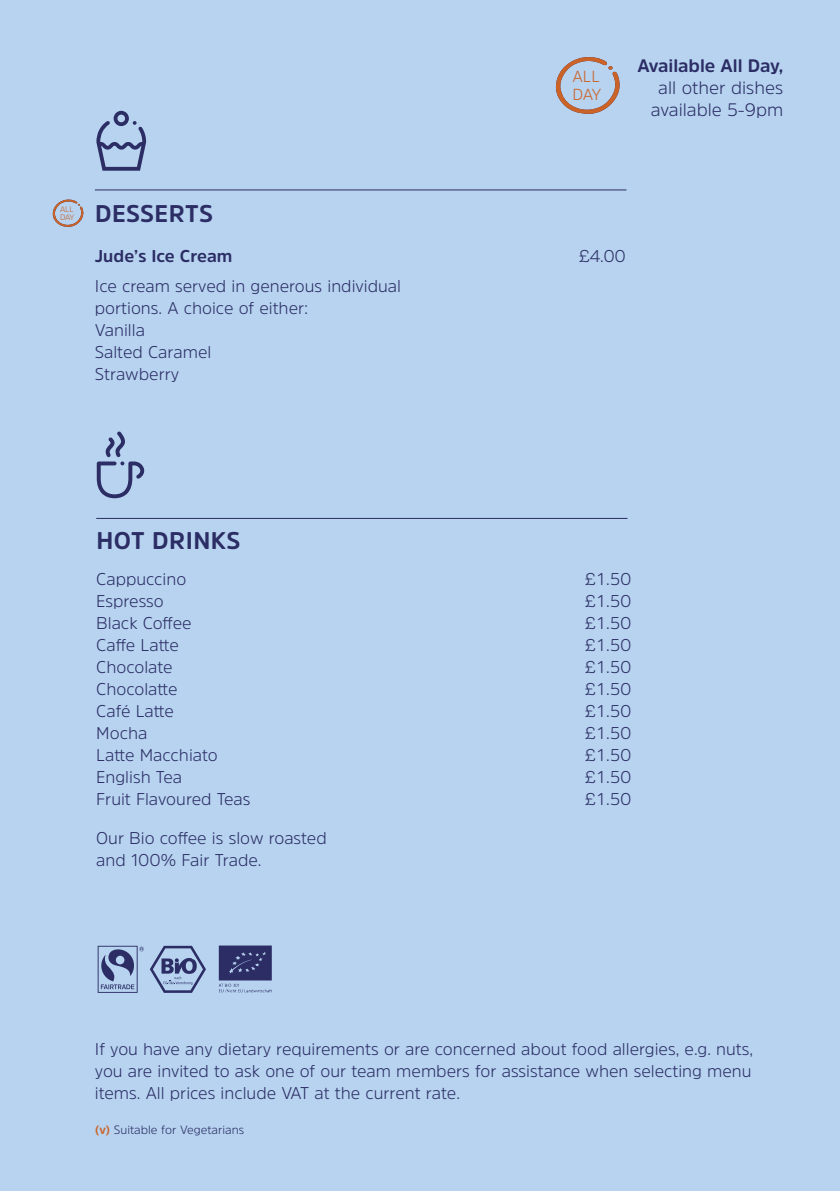
<style>
.page{position:relative;width:840px;height:1191px;background:#fff}
.page>*{position:absolute;margin:0;border:0;box-sizing:border-box;transform-origin:0 0}
.t1{font:700 24px "Amsi Pro";letter-spacing:.02em;color:#2b2d64}
.t2{font:300 18px/22px "Amsi Pro";color:#2b2d64;text-align:center}
.t3{font:700 18px "Amsi Pro";color:#2b2d64}
.t4{font:300 17px/22px "Amsi Pro";color:#2b2d64}
.t5{font:700 17px "Amsi Pro";color:#2b2d64}
.t6{font:300 16px/18px "Amsi Pro";letter-spacing:-.01em;color:#cb6227}
.t7{font:300 12px "Amsi Pro";color:#2b2d64}
.t8{font:300 8px/7.2px "Amsi Pro";letter-spacing:-.01em;color:#cb6227}
.s1{font-weight:700;color:#cb6227}
</style>
<div class="page">
<div style="left:0;top:0;width:839px;height:1191px;background:#b7d3f0"></div>
<hr style="left:95px;top:189px;width:531px;height:1px;background:#2b2d64">
<svg style="left:96px;top:111px;width:50px;height:60px"></svg>
<hr style="left:96px;top:518px;width:531px;height:1px;background:#2b2d64">
<svg style="left:98px;top:945px;width:46px;height:47px"></svg>
<svg style="left:219px;top:945px;width:53px;height:47px"></svg>
<svg style="left:150px;top:945px;width:56px;height:48px"></svg>
<svg style="left:97px;top:431px;width:48px;height:67px"></svg>
<svg style="left:555px;top:57px;width:65px;height:57px"></svg>
<svg style="left:52px;top:199px;width:32px;height:28px"></svg>
<p class="t6" style="left:572px;top:67px;width:31px">ALL<br>DAY</p>
<p class="t3" style="left:637px;top:54px;width:147px">Available All Day,</p>
<p class="t2" style="left:650px;top:76px;width:134px">all other dishes available 5-9pm</p>
<p class="t8" style="left:60px;top:206px;width:16px">ALL<br>DAY</p>
<h1 class="t1" style="left:95px;top:197px;width:119px">DESSERTS</h1>
<p class="t5" style="left:95px;top:244px;width:139px">Jude’s Ice Cream</p>
<p class="t4" style="left:578px;top:244px;width:48px">£4.00</p>
<p class="t4" style="left:95px;top:275px;width:307px">Ice cream served in generous individual portions. A choice of either:<br>Vanilla<br>Salted Caramel<br>Strawberry</p>
<h1 class="t1" style="left:96px;top:524px;width:145px">HOT DRINKS</h1>
<p class="t4" style="left:96px;top:567px;width:92px">Cappuccino</p>
<p class="t4" style="left:584px;top:567px;width:48px">£1.50</p>
<p class="t4" style="left:96px;top:589px;width:69px">Espresso</p>
<p class="t4" style="left:584px;top:589px;width:48px">£1.50</p>
<p class="t4" style="left:96px;top:611px;width:97px">Black Coffee</p>
<p class="t4" style="left:584px;top:611px;width:48px">£1.50</p>
<p class="t4" style="left:96px;top:633px;width:84px">Caffe Latte</p>
<p class="t4" style="left:584px;top:633px;width:48px">£1.50</p>
<p class="t4" style="left:96px;top:655px;width:78px">Chocolate</p>
<p class="t4" style="left:584px;top:655px;width:48px">£1.50</p>
<p class="t4" style="left:96px;top:677px;width:83px">Chocolatte</p>
<p class="t4" style="left:584px;top:677px;width:48px">£1.50</p>
<p class="t4" style="left:96px;top:699px;width:79px">Café Latte</p>
<p class="t4" style="left:584px;top:699px;width:48px">£1.50</p>
<p class="t4" style="left:96px;top:721px;width:53px">Mocha</p>
<p class="t4" style="left:584px;top:721px;width:48px">£1.50</p>
<p class="t4" style="left:96px;top:743px;width:123px">Latte Macchiato</p>
<p class="t4" style="left:584px;top:743px;width:48px">£1.50</p>
<p class="t4" style="left:96px;top:765px;width:87px">English Tea</p>
<p class="t4" style="left:584px;top:765px;width:48px">£1.50</p>
<p class="t4" style="left:96px;top:787px;width:156px">Fruit Flavoured Teas</p>
<p class="t4" style="left:584px;top:787px;width:48px">£1.50</p>
<p class="t4" style="left:96px;top:826px;width:232px">Our Bio coffee is slow roasted and 100% Fair Trade.</p>
<p class="t4" style="left:95px;top:1037px;width:659px;text-align:justify">If you have any dietary requirements or are concerned about food allergies, e.g. nuts, you are invited to ask one of our team members for assistance when selecting menu items. All prices include VAT at the current rate.</p>
<p class="t7" style="left:95px;top:1121px;width:151px"><span class="s1">(v)</span> Suitable for Vegetarians</p>
</div>
